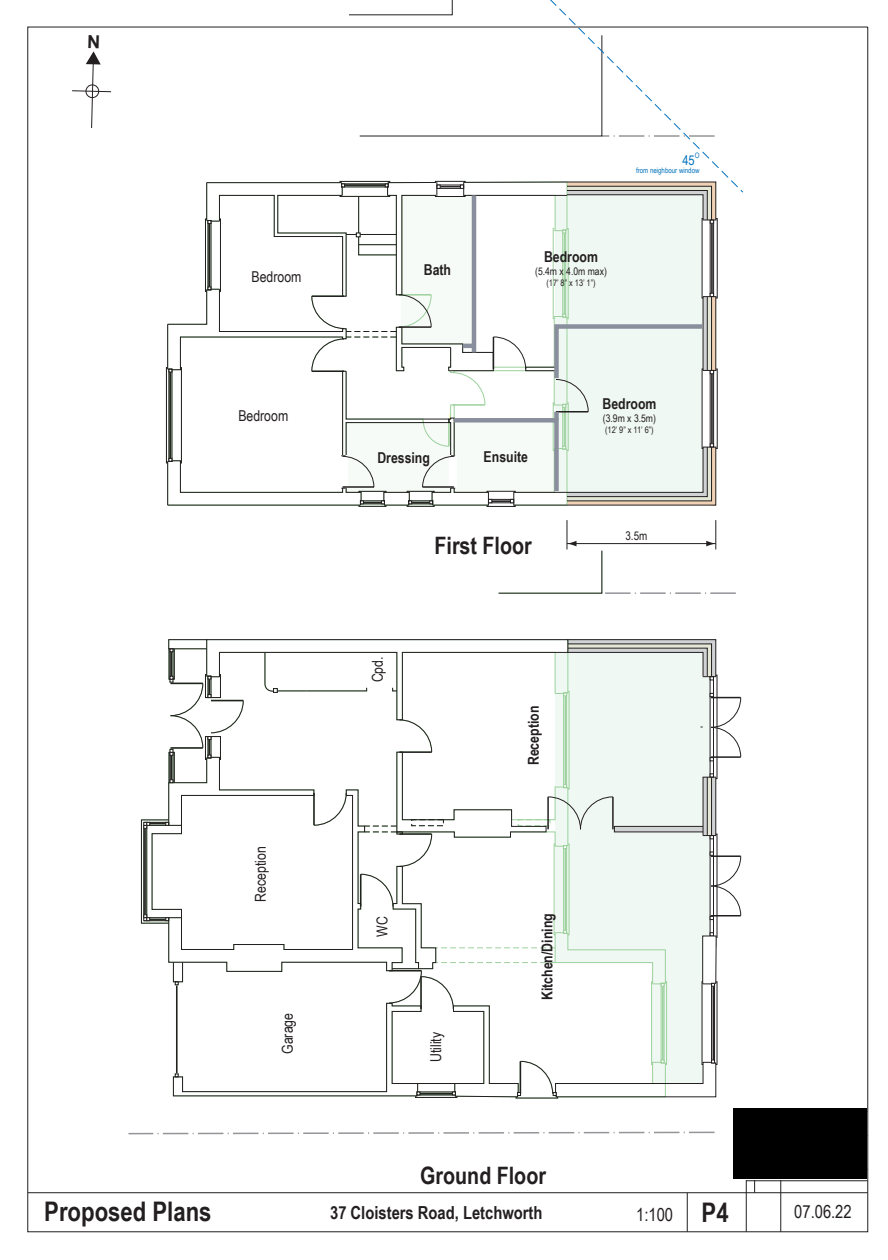
<style>
.page{position:relative;width:888px;height:1260px;background:#fff}
.page>*{position:absolute;margin:0;border:0;box-sizing:border-box;transform-origin:0 0}
.t1{font:700 27px "Arial Narrow";color:#231f20}
.t2{font:700 24px "Arial Narrow";color:#231f20}
.t3{font:700 18px "Arial Narrow";color:#231f20}
.t4{font:18px "Arial Narrow";color:#231f20}
.t5{font:700 15px "Arial Narrow";color:#231f20}
.t6{font:15px "Arial Narrow";color:#231f20}
.t7{font:13.5px "Arial Narrow";color:#0072bc}
.t8{font:12px "Arial Narrow";color:#231f20}
.t9{font:10.5px "Arial Narrow";color:#231f20}
.t10{font:9px "Arial Narrow";color:#231f20}
.t11{font:7.5px/15px "Arial Narrow";color:#0072bc;text-align:right}
.s1{font-weight:700;font-size:27px}
</style>
<div class="page">
<hr style="left:28px;top:1192px;width:840px;height:1px;background:#231f20">
<hr style="left:781px;top:1193px;width:1px;height:39px;background:#231f20">
<hr style="left:746px;top:1180px;width:1px;height:52px;background:#231f20">
<hr style="left:746px;top:1181px;width:122px;height:1px;background:#231f20">
<hr style="left:687px;top:1193px;width:1px;height:39px;background:#231f20">
<svg style="left:754px;top:1180px;width:1px;height:13px"></svg>
<svg style="left:781px;top:1180px;width:1px;height:13px"></svg>
<div style="left:166px;top:367px;width:2px;height:96px;border:1px solid #231f20"></div>
<div style="left:141px;top:820px;width:28px;height:103px;border:1px solid #231f20"></div>
<svg style="left:349px;top:0;width:104px;height:16px"></svg>
<svg style="left:128px;top:1131px;width:587px;height:4px"></svg>
<svg style="left:359px;top:135px;width:114px;height:2px"></svg>
<div style="left:407px;top:505px;width:27px;height:2px;border:1px solid #231f20"></div>
<div style="left:359px;top:505px;width:27px;height:2px;border:1px solid #231f20"></div>
<svg style="left:473px;top:0;width:270px;height:193px"></svg>
<div style="left:487px;top:505px;width:28px;height:2px;border:1px solid #231f20"></div>
<svg style="left:498px;top:520px;width:238px;height:74px"></svg>
<svg style="left:167px;top:181px;width:550px;height:325px"></svg>
<hr style="left:463px;top:344px;width:11px;height:4px;background:#8a8f9d">
<svg style="left:143px;top:639px;width:598px;height:459px"></svg>
<div style="left:733px;top:1109px;width:134px;height:70px;background:#000"></div>
<svg style="left:72px;top:51px;width:40px;height:77px"></svg>
<p class="t6" style="left:252px;top:265px;width:51px">Bedroom</p>
<p class="t6" style="left:238px;top:405px;width:51px">Bedroom</p>
<p class="t6" style="left:249px;top:902px;width:57px;rotate:-90deg">Reception</p>
<p class="t6" style="left:277px;top:1054px;width:43px;rotate:-90deg">Garage</p>
<p class="t5" style="left:424px;top:258px;width:29px">Bath</p>
<p class="t11" style="left:636px;top:147px;width:65px">O<br>from neighbour window</p>
<p class="t7" style="left:682px;top:151px;width:14px">45</p>
<p class="t5" style="left:544px;top:246px;width:55px">Bedroom</p>
<p class="t9" style="left:535px;top:263px;width:73px">(5.4m x 4.0m max)</p>
<p class="t10" style="left:546px;top:276px;width:51px">(17’ 8” x 13’ 1”)</p>
<p class="t5" style="left:377px;top:446px;width:54px">Dressing</p>
<p class="t5" style="left:484px;top:445px;width:46px">Ensuite</p>
<p class="t5" style="left:602px;top:393px;width:55px">Bedroom</p>
<p class="t9" style="left:603px;top:410px;width:55px">(3.9m x 3.5m)</p>
<p class="t10" style="left:605px;top:423px;width:50px">(12’ 9” x 11’ 6”)</p>
<p class="t6" style="left:366px;top:682px;width:27px;rotate:-90deg">Cpd.</p>
<h2 class="t2" style="left:435px;top:527px;width:99px">First Floor</h2>
<p class="t5" style="left:522px;top:765px;width:61px;rotate:-90deg">Reception</p>
<p class="t6" style="left:371px;top:937px;width:22px;rotate:-90deg">WC</p>
<p class="t6" style="left:425px;top:1062px;width:32px;rotate:-90deg">Utility</p>
<p class="t5" style="left:536px;top:1000px;width:88px;rotate:-90deg">Kitchen/Dining</p>
<h2 class="t2" style="left:420px;top:1158px;width:127px">Ground Floor</h2>
<p class="t8" style="left:625px;top:527px;width:23px">3.5m</p>
<h1 class="t1" style="left:44px;top:1191px;width:169px">Proposed Plans</h1>
<p class="t3" style="left:330px;top:1199px;width:214px">37 Cloisters Road, Letchworth</p>
<p class="t4" style="left:636px;top:1202px;width:94px">1:100 <span class="s1">P4</span></p>
<p class="t4" style="left:794px;top:1199px;width:59px">07.06.22</p>
</div>
